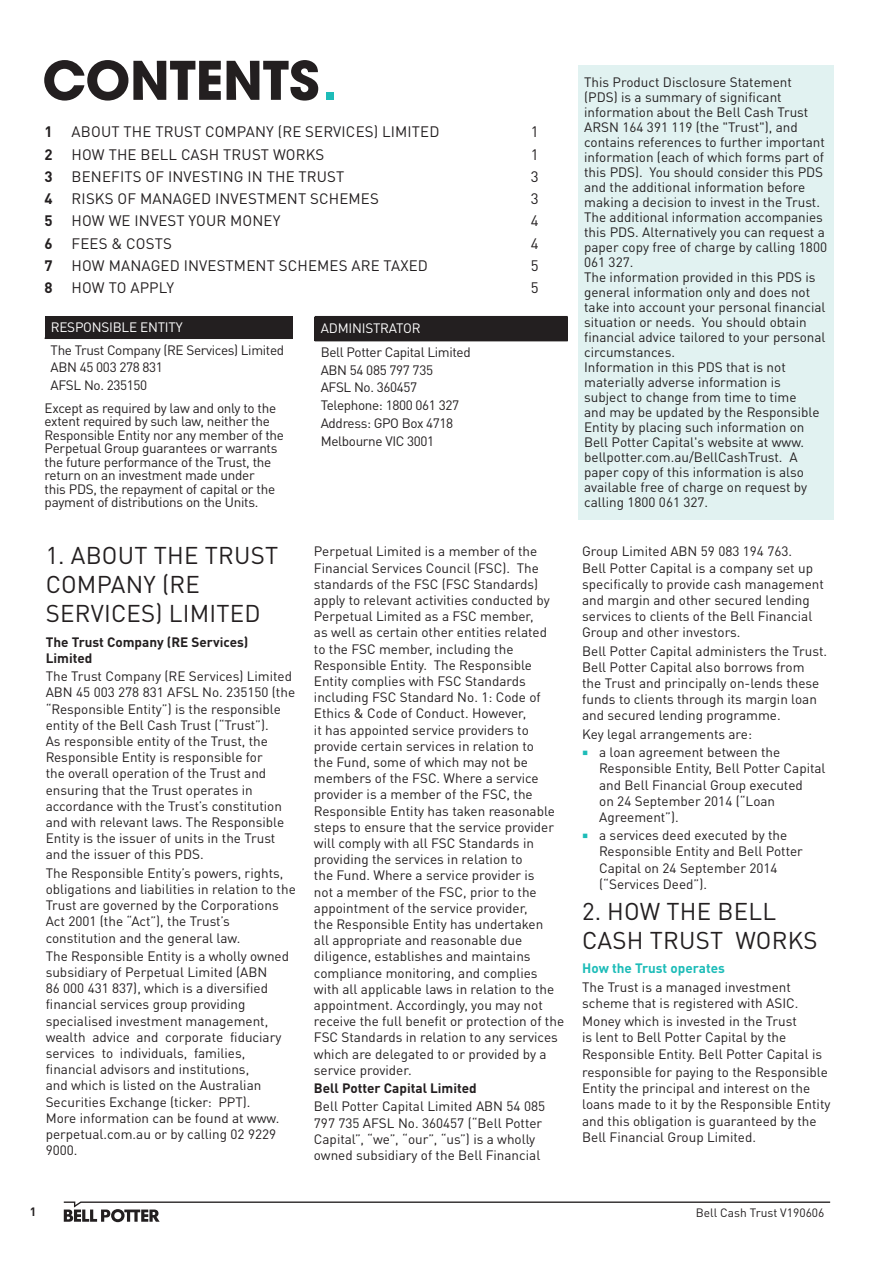
<style>
.page{position:relative;width:893px;height:1263px;background:#fff}
.page>*{position:absolute;margin:0;border:0;box-sizing:border-box;transform-origin:0 0}
.Contents_-_Heading{font:700 58.5px "Avant Gard Goth EF";color:#231f20}
.Heading{font:24px/28.8px "DINOT";letter-spacing:.01em;color:#231f20}
.Body_Copy_-_Bullet_P{font:24px/28.8px "DINOT";letter-spacing:.01em;color:#231f20}
.Contents_-_Text{font:15px "DINOT";letter-spacing:.01em;color:#231f20}
.Contents_-_Text-2{font:700 15px "DINOT";color:#231f20}
.Body_Copy_-_Bullet_P-2{font:13.5px/16.2px "DINOT";color:#231f20}
.Body_Copy_-_Bullet_P-3{font:13.5px/13.5px "DINOT";letter-spacing:-.02em;color:#231f20}
.Disclosures_-_Text{font:13.5px "DINOT";letter-spacing:-.025em;color:#231f20}
.Body_Copy_-_Bullet_P-4{font:700 13.5px/16.2px "DINOT";color:#231f20}
.Disclosures_-_Text-2{font:13.5px "DINOT";letter-spacing:-.015em;color:#fff}
.Body_Copy_-_Bullet_P-5{font:700 13.5px "DINOT";color:#1dbcb8}
.t1{font:12px "DINOT";color:#231f20}
.t2{font:700 12px "DINOT";color:#231f20}
.s1{font-family:"DINOT";font-weight:400;font-size:75px;color:#1dbcb8}
</style>
<div class="page">
<svg style="left:64px;top:1202px;width:766px;height:20px"></svg>
<div style="left:578px;top:65px;width:255px;height:455px;background:#e1f2f1"></div>
<div style="left:45px;top:316px;width:248px;height:22px;background:#231f20"></div>
<hr style="left:45px;top:337px;width:248px;height:2px;background:#231f20">
<div style="left:315px;top:317px;width:253px;height:24px;background:#231f20"></div>
<hr style="left:315px;top:316px;width:253px;height:1px;background:#231f20">
<p class="Contents_-_Heading" style="left:43px;top:45px;width:299px">CONTENTS<span class="s1">.</span></p>
<p class="Contents_-_Text-2" style="left:45px;top:122px;width:10px">1</p>
<p class="Contents_-_Text" style="left:72px;top:123px;width:369px">ABOUT THE TRUST COMPANY (RE SERVICES) LIMITED</p>
<p class="Contents_-_Text" style="left:531px;top:123px;width:9px">1</p>
<p class="Contents_-_Text-2" style="left:45px;top:144px;width:10px">2</p>
<p class="Contents_-_Text" style="left:72px;top:145px;width:254px">HOW THE BELL CASH TRUST WORKS</p>
<p class="Contents_-_Text" style="left:531px;top:145px;width:9px">1</p>
<p class="Contents_-_Text-2" style="left:45px;top:167px;width:10px">3</p>
<p class="Contents_-_Text" style="left:72px;top:167px;width:274px">BENEFITS OF INVESTING IN THE TRUST</p>
<p class="Contents_-_Text" style="left:531px;top:167px;width:9px">3</p>
<p class="Contents_-_Text-2" style="left:45px;top:189px;width:10px">4</p>
<p class="Contents_-_Text" style="left:72px;top:189px;width:309px">RISKS OF MANAGED INVESTMENT SCHEMES</p>
<p class="Contents_-_Text" style="left:531px;top:189px;width:9px">3</p>
<p class="Contents_-_Text-2" style="left:45px;top:211px;width:10px">5</p>
<p class="Contents_-_Text" style="left:72px;top:212px;width:210px">HOW WE INVEST YOUR MONEY</p>
<p class="Contents_-_Text" style="left:531px;top:212px;width:9px">4</p>
<p class="Contents_-_Text-2" style="left:45px;top:233px;width:10px">6</p>
<p class="Contents_-_Text" style="left:72px;top:234px;width:102px">FEES &amp; COSTS</p>
<p class="Contents_-_Text" style="left:531px;top:234px;width:9px">4</p>
<p class="Contents_-_Text-2" style="left:45px;top:256px;width:10px">7</p>
<p class="Contents_-_Text" style="left:72px;top:256px;width:358px">HOW MANAGED INVESTMENT SCHEMES ARE TAXED</p>
<p class="Contents_-_Text" style="left:531px;top:256px;width:9px">5</p>
<p class="Contents_-_Text-2" style="left:45px;top:278px;width:10px">8</p>
<p class="Contents_-_Text" style="left:72px;top:278px;width:104px">HOW TO APPLY</p>
<p class="Contents_-_Text" style="left:531px;top:278px;width:9px">5</p>
<p class="Disclosures_-_Text-2" style="left:51px;top:319px;width:134px">RESPONSIBLE ENTITY</p>
<p class="Disclosures_-_Text" style="left:51px;top:341px;width:235px">The Trust Company (RE Services) Limited</p>
<p class="Disclosures_-_Text" style="left:51px;top:359px;width:114px">ABN 45 003 278 831</p>
<p class="Disclosures_-_Text" style="left:51px;top:377px;width:98px">AFSL No. 235150</p>
<p class="Body_Copy_-_Bullet_P-3" style="left:45px;top:401px;width:241px">Except as required by law and only to the extent required by such law, neither the Responsible Entity nor any member of the Perpetual Group guarantees or warrants the future performance of the Trust, the return on an investment made under<br>this PDS, the repayment of capital or the payment of distributions on the Units.</p>
<p class="Heading" style="left:46px;top:541px;width:234px">1. ABOUT THE TRUST<br>COMPANY (RE<br>SERVICES) LIMITED</p>
<p class="Body_Copy_-_Bullet_P-4" style="left:46px;top:633px;width:204px">The Trust Company (RE Services)<br>Limited</p>
<p class="Body_Copy_-_Bullet_P-2" style="left:46px;top:668px;width:251px">The Trust Company (RE Services) Limited ABN 45 003 278 831 AFSL No. 235150 (the “Responsible Entity”) is the responsible entity of the Bell Cash Trust (“Trust”).<br>As responsible entity of the Trust, the Responsible Entity is responsible for<br>the overall operation of the Trust and ensuring that the Trust operates in accordance with the Trust’s constitution and with relevant laws. The Responsible Entity is the issuer of units in the Trust and the issuer of this PDS.</p>
<p class="Body_Copy_-_Bullet_P-2" style="left:46px;top:864px;width:252px">The Responsible Entity’s powers, rights, obligations and liabilities in relation to the Trust are governed by the Corporations Act 2001 (the “Act”), the Trust’s constitution and the general law.</p>
<p class="Body_Copy_-_Bullet_P-2" style="left:46px;top:948px;width:245px">The Responsible Entity is a wholly owned subsidiary of Perpetual Limited (ABN<br>86 000 431 837), which is a diversified financial services group providing specialised investment management, wealth advice and corporate fiduciary services to individuals, families, financial advisors and institutions,<br>and which is listed on the Australian Securities Exchange (ticker: PPT).<br>More information can be found at www. perpetual.com.au or by calling 02 9229<br>9000.</p>
<p class="Disclosures_-_Text-2" style="left:321px;top:320px;width:101px">ADMINISTRATOR</p>
<p class="Disclosures_-_Text" style="left:321px;top:344px;width:151px">Bell Potter Capital Limited</p>
<p class="Disclosures_-_Text" style="left:321px;top:361px;width:114px">ABN 54 085 797 735</p>
<p class="Disclosures_-_Text" style="left:321px;top:379px;width:98px">AFSL No. 360457</p>
<p class="Disclosures_-_Text" style="left:321px;top:397px;width:140px">Telephone: 1800 061 327</p>
<p class="Disclosures_-_Text" style="left:321px;top:415px;width:134px">Address: GPO Box 4718</p>
<p class="Disclosures_-_Text" style="left:321px;top:432px;width:115px">Melbourne VIC 3001</p>
<p class="Body_Copy_-_Bullet_P-2" style="left:314px;top:543px;width:252px">Perpetual Limited is a member of the Financial Services Council (FSC). The standards of the FSC (FSC Standards) apply to relevant activities conducted by Perpetual Limited as a FSC member,<br>as well as certain other entities related<br>to the FSC member, including the Responsible Entity. The Responsible Entity complies with FSC Standards including FSC Standard No. 1: Code of Ethics &amp; Code of Conduct. However,<br>it has appointed service providers to provide certain services in relation to<br>the Fund, some of which may not be members of the FSC. Where a service provider is a member of the FSC, the Responsible Entity has taken reasonable steps to ensure that the service provider will comply with all FSC Standards in providing the services in relation to<br>the Fund. Where a service provider is<br>not a member of the FSC, prior to the appointment of the service provider,<br>the Responsible Entity has undertaken<br>all appropriate and reasonable due diligence, establishes and maintains compliance monitoring, and complies with all applicable laws in relation to the appointment. Accordingly, you may not receive the full benefit or protection of the FSC Standards in relation to any services which are delegated to or provided by a service provider.</p>
<p class="Body_Copy_-_Bullet_P-4" style="left:314px;top:1080px;width:164px">Bell Potter Capital Limited</p>
<p class="Body_Copy_-_Bullet_P-2" style="left:314px;top:1098px;width:233px">Bell Potter Capital Limited ABN 54 085<br>797 735 AFSL No. 360457 (“Bell Potter Capital”, “we”, “our”, “us”) is a wholly owned subsidiary of the Bell Financial</p>
<p class="Body_Copy_-_Bullet_P-2" style="left:584px;top:75px;width:244px;line-height:15px">This Product Disclosure Statement (PDS) is a summary of significant information about the Bell Cash Trust ARSN 164 391 119 (the "Trust"), and contains references to further important information (each of which forms part of this PDS). You should consider this PDS and the additional information before making a decision to invest in the Trust.<br>The additional information accompanies this PDS. Alternatively you can request a paper copy free of charge by calling 1800<br>061 327.</p>
<p class="Body_Copy_-_Bullet_P-2" style="left:584px;top:270px;width:243px;line-height:15px">The information provided in this PDS is general information only and does not take into account your personal financial situation or needs. You should obtain financial advice tailored to your personal circumstances.</p>
<p class="Body_Copy_-_Bullet_P-2" style="left:584px;top:360px;width:237px;line-height:15px">Information in this PDS that is not materially adverse information is subject to change from time to time and may be updated by the Responsible Entity by placing such information on Bell Potter Capital's website at www. bellpotter.com.au/BellCashTrust. A paper copy of this information is also available free of charge on request by calling 1800 061 327.</p>
<p class="Body_Copy_-_Bullet_P-2" style="left:582px;top:543px;width:243px">Group Limited ABN 59 083 194 763.<br>Bell Potter Capital is a company set up specifically to provide cash management and margin and other secured lending services to clients of the Bell Financial Group and other investors.</p>
<p class="Body_Copy_-_Bullet_P-2" style="left:582px;top:642px;width:246px">Bell Potter Capital administers the Trust.<br>Bell Potter Capital also borrows from the Trust and principally on-lends these funds to clients through its margin loan and secured lending programme.</p>
<p class="Body_Copy_-_Bullet_P-2" style="left:582px;top:725px;width:171px">Key legal arrangements are:</p>
<p class="Body_Copy_-_Bullet_P-2" style="left:599px;top:744px;width:228px">a loan agreement between the<br>Responsible Entity, Bell Potter Capital and Bell Financial Group executed<br>on 24 September 2014 (“Loan<br>Agreement”).</p>
<p class="Body_Copy_-_Bullet_P-2" style="left:599px;top:827px;width:205px">a services deed executed by the<br>Responsible Entity and Bell Potter<br>Capital on 24 September 2014 (“Services Deed”).</p>
<p class="Body_Copy_-_Bullet_P" style="left:582px;top:896px;width:237px">2. HOW THE BELL<br>CASH TRUST WORKS</p>
<p class="Body_Copy_-_Bullet_P-5" style="left:582px;top:959px;width:144px">How the Trust operates</p>
<p class="Body_Copy_-_Bullet_P-2" style="left:582px;top:978px;width:218px">The Trust is a managed investment scheme that is registered with ASIC.</p>
<p class="Body_Copy_-_Bullet_P-2" style="left:582px;top:1013px;width:241px">Money which is invested in the Trust<br>is lent to Bell Potter Capital by the<br>Responsible Entity. Bell Potter Capital is</p>
<p class="Body_Copy_-_Bullet_P-2" style="left:582px;top:1064px;width:250px">responsible for paying to the Responsible Entity the principal and interest on the loans made to it by the Responsible Entity and this obligation is guaranteed by the Bell Financial Group Limited.</p>
<p class="t2" style="left:30px;top:1204px;width:8px">1</p>
<p class="t1" style="left:696px;top:1205px;width:130px">Bell Cash Trust V190606</p>
</div>
